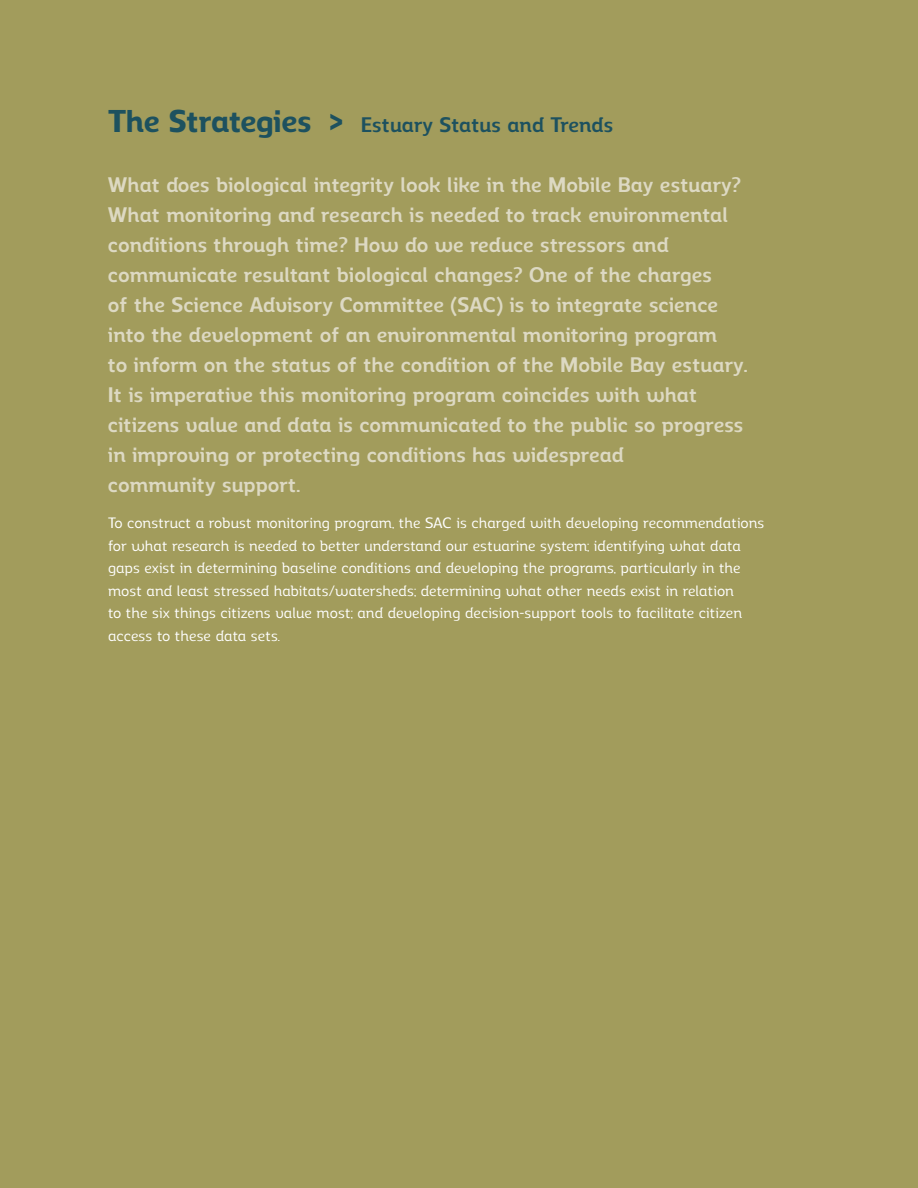
<style>
.page{position:relative;width:918px;height:1188px;background:#a29c5c}
.page>*{position:absolute;margin:0;border:0;box-sizing:border-box;transform-origin:0 0}
.t1{font:700 21px/30px "Regan Alt";color:#ddd9c3}
.t2{font:700 21px "Regan Alt";color:#1d515f}
.t3{font:500 15px/22.5px "Regan Alt";color:#fff}
.s1{font-weight:800;font-size:31.5px}
</style>
<div class="page">
<p class="t2" style="left:108px;top:109px;width:507px"><span class="s1">The Strategies &gt;</span> Estuary Status and Trends</p>
<p class="t1" style="left:108px;top:169px;width:641px">What does biological integrity look like in the Mobile Bay estuary?<br>What monitoring and research is needed to track environmental conditions through time? How do we reduce stressors and communicate resultant biological changes? One of the charges<br>of the Science Advisory Committee (SAC) is to integrate science into the development of an environmental monitoring program<br>to inform on the status of the condition of the Mobile Bay estuary.<br>It is imperative this monitoring program coincides with what citizens value and data is communicated to the public so progress in improving or protecting conditions has widespread<br>community support.</p>
<p class="t3" style="left:108px;top:511px;width:658px">To construct a robust monitoring program, the SAC is charged with developing recommendations for what research is needed to better understand our estuarine system; identifying what data gaps exist in determining baseline conditions and developing the programs, particularly in the most and least stressed habitats/watersheds; determining what other needs exist in relation<br>to the six things citizens value most; and developing decision-support tools to facilitate citizen access to these data sets.</p>
</div>
